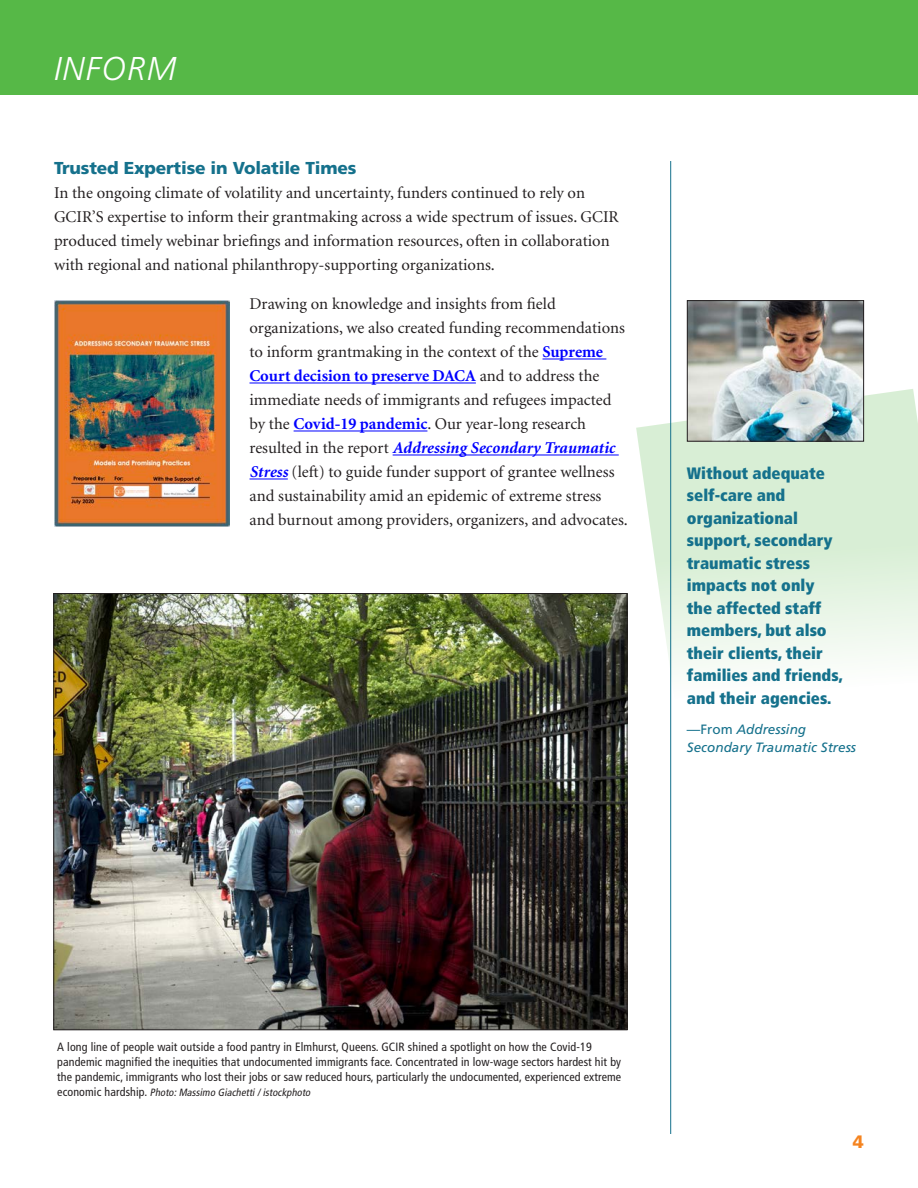
<style>
.page{position:relative;width:918px;height:1188px;background:#fff}
.page>*{position:absolute;margin:0;border:0;box-sizing:border-box;transform-origin:0 0}
.t1{font:italic 300 33px "Frutiger";letter-spacing:.04em;color:#fff}
.t2{font:900 18px "Frutiger";color:#f58420}
.Paragraph_Style_1{font:900 17.25px "Frutiger";letter-spacing:-.01em;color:#15718c}
.Paragraph_Style_1-2{font:16.5px/24px "Minion";color:#231f20}
.t3{font:900 condensed 16.5px/22.5px "Frutiger";color:#15718c}
.t4{font:italic 13.5px/18px "Frutiger";color:#15718c}
.t5{font:condensed 12px/15px "Frutiger";letter-spacing:.01em;color:#231f20}
.t6{font:italic condensed 10.5px "Frutiger";color:#231f20}
.s1{font-weight:700;color:#00f}
.s2{font-weight:700;font-style:italic;color:#00f}
.s3{font-style:normal}
.s4{font-style:normal;font-size:12px}
</style>
<div class="page">
<svg style="left:636px;top:389px;width:282px;height:332px"></svg>
<hr style="left:543px;top:359px;width:63px;height:1px;background:#00f">
<hr style="left:250px;top:383px;width:226px;height:1px;background:#00f">
<hr style="left:294px;top:431px;width:133px;height:1px;background:#00f">
<hr style="left:393px;top:455px;width:226px;height:1px;background:#00f">
<hr style="left:250px;top:479px;width:38px;height:1px;background:#00f">
<div style="left:0;top:0;width:918px;height:95px;background:#56b847"></div>
<hr style="left:670px;top:161px;width:1px;height:973px;background:#15718c">
<img style="left:54px;top:300px;width:175px;height:226px">
<img style="left:55px;top:595px;width:570px;height:433px">
<img style="left:689px;top:302px;width:173px;height:138px">
<div style="left:687px;top:300px;width:177px;height:142px;border:1px solid #231f20"></div>
<p class="t1" style="left:54px;top:50px;width:124px">INFORM</p>
<p class="Paragraph_Style_1" style="left:54px;top:158px;width:304px">Trusted Expertise in Volatile Times</p>
<p class="Paragraph_Style_1-2" style="left:54px;top:182px;width:566px">In the ongoing climate of volatility and uncertainty, funders continued to rely on GCIR’S expertise to inform their grantmaking across a wide spectrum of issues. GCIR produced timely webinar briefings and information resources, often in collaboration with regional and national philanthropy-supporting organizations.</p>
<p class="Paragraph_Style_1-2" style="left:250px;top:293px;width:380px">Drawing on knowledge and insights from field organizations, we also created funding recommendations to inform grantmaking in the context of the <span class="s1">Supreme Court decision to preserve DACA</span> and to address the immediate needs of immigrants and refugees impacted by the <span class="s1">Covid-19 pandemic</span>. Our year-long research resulted in the report <span class="s2">Addressing Secondary Traumatic Stress</span> (left) to guide funder support of grantee wellness and sustainability amid an epidemic of extreme stress and burnout among providers, organizers, and advocates.</p>
<p class="t3" style="left:687px;top:461px;width:157px">Without adequate self-care and organizational support, secondary traumatic stress impacts not only the affected staff members, but also their clients, their families and friends, and their agencies.</p>
<p class="t4" style="left:687px;top:720px;width:171px"><span class="s3">—From</span> Addressing<br>Secondary Traumatic Stress</p>
<p class="t5" style="left:57px;top:1040px;width:566px">A long line of people wait outside a food pantry in Elmhurst, Queens. GCIR shined a spotlight on how the Covid-19 pandemic magnified the inequities that undocumented immigrants face. Concentrated in low-wage sectors hardest hit by the pandemic, immigrants who lost their jobs or saw reduced hours, particularly the undocumented, experienced extreme</p>
<p class="t6" style="left:57px;top:1086px;width:257px"><span class="s4">e c o n o m i c h a r d s h i p .</span> Photo:Massimo Giachetti/istockphoto</p>
<p class="t2" style="left:853px;top:1131px;width:13px">4</p>
</div>
